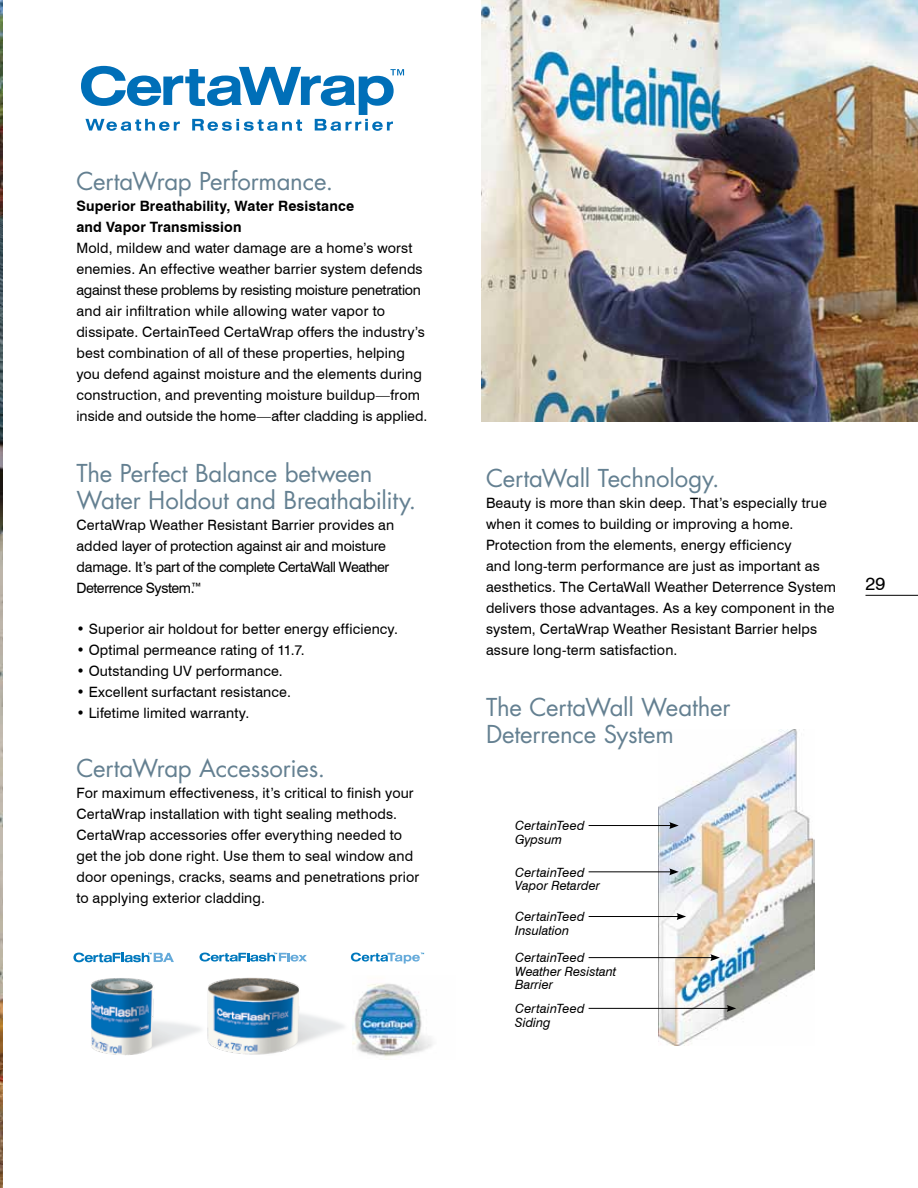
<style>
.page{position:relative;width:918px;height:1188px;background:#fff}
.page>*{position:absolute;margin:0;border:0;box-sizing:border-box;transform-origin:0 0}
.t1{font:24px/27px "Futura";letter-spacing:-.005em;color:#648091}
.t2{font:18px "Swiss 721 BT";color:#000}
.t3{font:14.25px/21px "Swiss 721 BT";letter-spacing:.01em;color:#000}
.t4{font:14.25px/21px "Swiss 721 BT";letter-spacing:-.01em;color:#000}
.t5{font:700 14.25px/21px "Swiss 721 BT";letter-spacing:.01em;color:#000}
.t6{font:italic 12.75px/13.5px "Swiss 721 BT";color:#000}
</style>
<div class="page">
<img style="left:0;top:0;width:2px;height:1188px">
<svg style="left:81px;top:66px;width:323px;height:65px"></svg>
<hr style="left:866px;top:595px;width:52px;height:1px;background:#000">
<svg style="left:200px;top:953px;width:107px;height:9px"></svg>
<svg style="left:73px;top:953px;width:101px;height:9px"></svg>
<svg style="left:351px;top:953px;width:73px;height:11px"></svg>
<img style="left:658px;top:729px;width:157px;height:316px">
<hr style="left:589px;top:825px;width:83px;height:1px;background:#000">
<svg style="left:669px;top:822px;width:10px;height:7px"></svg>
<hr style="left:589px;top:916px;width:90px;height:1px;background:#000">
<svg style="left:677px;top:913px;width:9px;height:7px"></svg>
<hr style="left:589px;top:871px;width:83px;height:1px;background:#000">
<svg style="left:669px;top:868px;width:10px;height:7px"></svg>
<hr style="left:589px;top:957px;width:124px;height:1px;background:#000">
<svg style="left:710px;top:954px;width:10px;height:7px"></svg>
<hr style="left:589px;top:1008px;width:140px;height:1px;background:#000">
<svg style="left:727px;top:1005px;width:9px;height:7px"></svg>
<img style="left:91px;top:978px;width:117px;height:77px">
<img style="left:208px;top:977px;width:137px;height:78px">
<img style="left:352px;top:983px;width:80px;height:74px">
<img style="left:482px;top:0;width:436px;height:421px">
<h1 class="t1" style="left:76px;top:168px;width:258px">CertaWrap Performance.</h1>
<p class="t5" style="left:76px;top:196px;width:279px">Superior Breathability, Water Resistance and Vapor Transmission</p>
<p class="t3" style="left:76px;top:238px;width:352px">Mold, mildew and water damage are a home’s worst enemies. An effective weather barrier system defends against these problems by resisting moisture penetration and air infiltration while allowing water vapor to dissipate. CertainTeed CertaWrap offers the industry’s best combination of all of these properties, helping you defend against moisture and the elements during construction, and preventing moisture buildup—from inside and outside the home—after cladding is applied.</p>
<h1 class="t1" style="left:76px;top:459px;width:341px">The Perfect Balance between<br>Water Holdout and Breathability.</h1>
<p class="t4" style="left:76px;top:514px;width:319px">CertaWrap Weather Resistant Barrier provides an added layer of protection against air and moisture damage. It’s part of the complete CertaWall Weather Deterrence System™.</p>
<p class="t3" style="left:76px;top:618px;width:323px">• Superior air holdout for better energy efficiency.</p>
<p class="t3" style="left:76px;top:639px;width:230px">• Optimal permeance rating of 11.7.</p>
<p class="t3" style="left:76px;top:660px;width:208px">• Outstanding UV performance.</p>
<p class="t3" style="left:76px;top:681px;width:216px">• Excellent surfactant resistance.</p>
<p class="t3" style="left:76px;top:702px;width:174px">• Lifetime limited warranty.</p>
<h1 class="t1" style="left:76px;top:754px;width:250px">CertaWrap Accessories.</h1>
<p class="t3" style="left:76px;top:782px;width:344px">For maximum effectiveness, it’s critical to finish your CertaWrap installation with tight sealing methods.<br>CertaWrap accessories offer everything needed to get the job done right. Use them to seal window and door openings, cracks, seams and penetrations prior to applying exterior cladding.</p>
<h1 class="t1" style="left:486px;top:464px;width:235px">CertaWall Technology.</h1>
<p class="t3" style="left:486px;top:492px;width:352px">Beauty is more than skin deep. That’s especially true when it comes to building or improving a home.<br>Protection from the elements, energy efficiency<br>and long-term performance are just as important as aesthetics. The CertaWall Weather Deterrence System delivers those advantages. As a key component in the system, CertaWrap Weather Resistant Barrier helps assure long-term satisfaction.</p>
<h1 class="t1" style="left:486px;top:693px;width:246px">The CertaWall Weather<br>Deterrence System</h1>
<p class="t6" style="left:515px;top:819px;width:71px">CertainTeed<br>Gypsum</p>
<p class="t6" style="left:515px;top:865px;width:86px">CertainTeed<br>Vapor Retarder</p>
<p class="t6" style="left:515px;top:910px;width:71px">CertainTeed<br>Insulation</p>
<p class="t6" style="left:515px;top:951px;width:103px">CertainTeed<br>Weather Resistant<br>Barrier</p>
<p class="t6" style="left:515px;top:1002px;width:71px">CertainTeed<br>Siding</p>
<p class="t2" style="left:866px;top:573px;width:21px">29</p>
</div>
